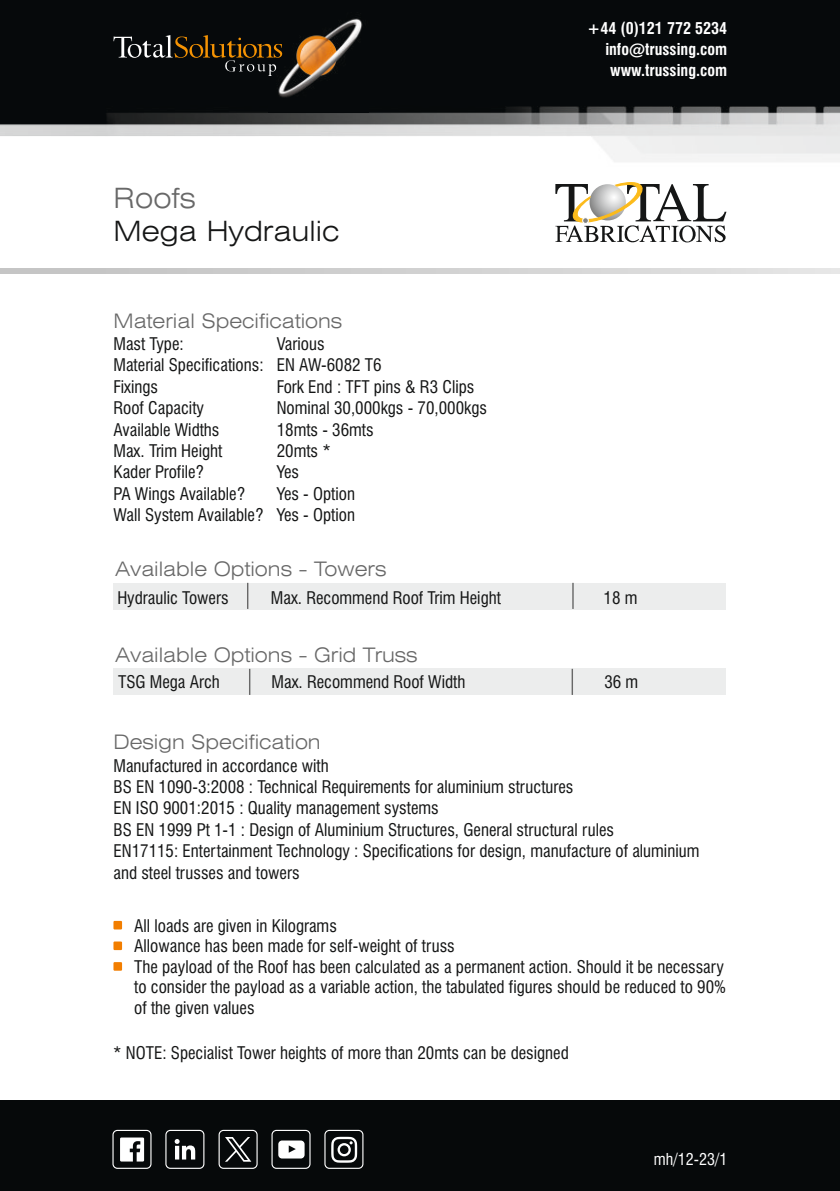
<style>
.page{position:relative;width:840px;height:1191px;background:#fff}
.page>*{position:absolute;margin:0;border:0;box-sizing:border-box;transform-origin:0 0}
.t1{font:300 expanded 28px "Swiss 721 BT";color:#151616}
.t2{font:300 expanded 28px "Swiss 721 BT";color:#686868}
.t3{font:300 expanded 20px "Swiss 721 BT";color:#686868}
.t4{font:condensed 17px/21.4px "Swiss 721 BT";color:#151616}
.t5{font:700 condensed 16px/21.2px "Swiss 721 BT";color:#fff;text-align:right}
.t6{font:condensed 16px "Swiss 721 BT";color:#fff}
</style>
<div class="page">
<div style="left:113px;top:583px;width:613px;height:26px;background:#eceded"></div>
<img style="left:0;top:0;width:839px;height:162px">
<img style="left:269px;top:12px;width:99px;height:100px">
<svg style="left:113px;top:35px;width:170px;height:41px;background:#282319"></svg>
<svg style="left:0;top:269px;width:839px;height:5px;background:#d2d2d2"></svg>
<div style="left:0;top:1100px;width:839px;height:91px;background:#06090a"></div>
<div style="left:218px;top:1129px;width:39px;height:39px;border:1px solid #fff;border-radius:4px"></div>
<svg style="left:225px;top:1137px;width:26px;height:24px"></svg>
<div style="left:112px;top:1129px;width:39px;height:39px;border:1px solid #fff;border-radius:4px"></div>
<div style="left:165px;top:1129px;width:39px;height:39px;border:1px solid #fff;border-radius:4px"></div>
<div style="left:271px;top:1129px;width:39px;height:39px;border:1px solid #fff;border-radius:4px"></div>
<div style="left:324px;top:1129px;width:39px;height:39px;border:1px solid #fff;border-radius:4px"></div>
<svg style="left:331px;top:1136px;width:26px;height:26px"></svg>
<svg style="left:278px;top:1140px;width:26px;height:18px"></svg>
<svg style="left:174px;top:1139px;width:21px;height:20px"></svg>
<svg style="left:120px;top:1137px;width:24px;height:24px"></svg>
<div style="left:113px;top:668px;width:613px;height:27px;background:#eceded"></div>
<svg style="left:249px;top:669px;width:1px;height:26px"></svg>
<svg style="left:571px;top:669px;width:1px;height:26px"></svg>
<svg style="left:247px;top:583px;width:1px;height:26px"></svg>
<svg style="left:572px;top:583px;width:1px;height:26px"></svg>
<div style="left:113px;top:921px;width:9px;height:8px;background:#f27e00"></div>
<div style="left:113px;top:941px;width:9px;height:9px;background:#f27e00"></div>
<div style="left:113px;top:962px;width:9px;height:8px;background:#f27e00"></div>
<svg style="left:555px;top:182px;width:171px;height:61px"></svg>
<h1 class="t2" style="left:113px;top:186px;width:84px">Roofs</h1>
<h1 class="t1" style="left:113px;top:220px;width:227px">Mega Hydraulic</h1>
<p class="t3" style="left:113px;top:312px;width:230px">Material Specifications</p>
<p class="t4" style="left:113px;top:335px;width:72px">Mast Type:</p>
<p class="t4" style="left:113px;top:335px;width:269px;text-indent:163px">Various<br>Material Specifications: EN AW-6082 T6<br>Fixings</p>
<p class="t4" style="left:276px;top:378px;width:199px">Fork End : TFT pins &amp; R3 Clips</p>
<p class="t4" style="left:113px;top:399px;width:92px">Roof Capacity</p>
<p class="t4" style="left:276px;top:399px;width:212px">Nominal 30,000kgs - 70,000kgs</p>
<p class="t4" style="left:113px;top:420px;width:107px">Available Widths</p>
<p class="t4" style="left:276px;top:420px;width:98px">18mts - 36mts</p>
<p class="t4" style="left:113px;top:442px;width:110px">Max. Trim Height</p>
<p class="t4" style="left:276px;top:442px;width:56px">20mts *</p>
<p class="t4" style="left:113px;top:463px;width:92px">Kader Profile?</p>
<p class="t4" style="left:276px;top:463px;width:24px">Yes</p>
<p class="t4" style="left:113px;top:484px;width:133px">PA Wings Available?</p>
<p class="t4" style="left:113px;top:484px;width:243px;text-align:right">Yes - Option<br>Wall System Available? Yes - Option</p>
<p class="t3" style="left:115px;top:560px;width:272px">Available Options - Towers</p>
<p class="t5" style="left:586px;top:19px;width:141px">+44 (0)121 772 5234 info@trussing.com www.trussing.com</p>
<p class="t4" style="left:117px;top:588px;width:113px">Hydraulic Towers</p>
<p class="t4" style="left:271px;top:588px;width:231px">Max. Recommend Roof Trim Height</p>
<p class="t4" style="left:603px;top:588px;width:35px">18 m</p>
<p class="t3" style="left:115px;top:646px;width:303px">Available Options - Grid Truss</p>
<p class="t4" style="left:118px;top:673px;width:103px">TSG Mega Arch</p>
<p class="t4" style="left:271px;top:673px;width:195px">Max. Recommend Roof Width</p>
<p class="t4" style="left:604px;top:673px;width:35px">36 m</p>
<p class="t3" style="left:113px;top:734px;width:208px">Design Specification</p>
<p class="t4" style="left:113px;top:756px;width:587px">Manufactured in accordance with<br>BS EN 1090-3:2008 : Technical Requirements for aluminium structures<br>EN ISO 9001:2015 : Quality management systems<br>BS EN 1999 Pt 1-1 : Design of Aluminium Structures, General structural rules<br>EN17115: Entertainment Technology : Specifications for design, manufacture of aluminium and steel trusses and towers</p>
<p class="t4" style="left:134px;top:917px;width:593px;line-height:20.4px">All loads are given in Kilograms<br>Allowance has been made for self-weight of truss<br>The payload of the Roof has been calculated as a permanent action. Should it be necessary to consider the payload as a variable action, the tabulated figures should be reduced to 90% of the given values</p>
<p class="t4" style="left:113px;top:1044px;width:457px">* NOTE: Specialist Tower heights of more than 20mts can be designed</p>
<p class="t6" style="left:653px;top:1152px;width:75px">mh/12-23/1</p>
</div>
